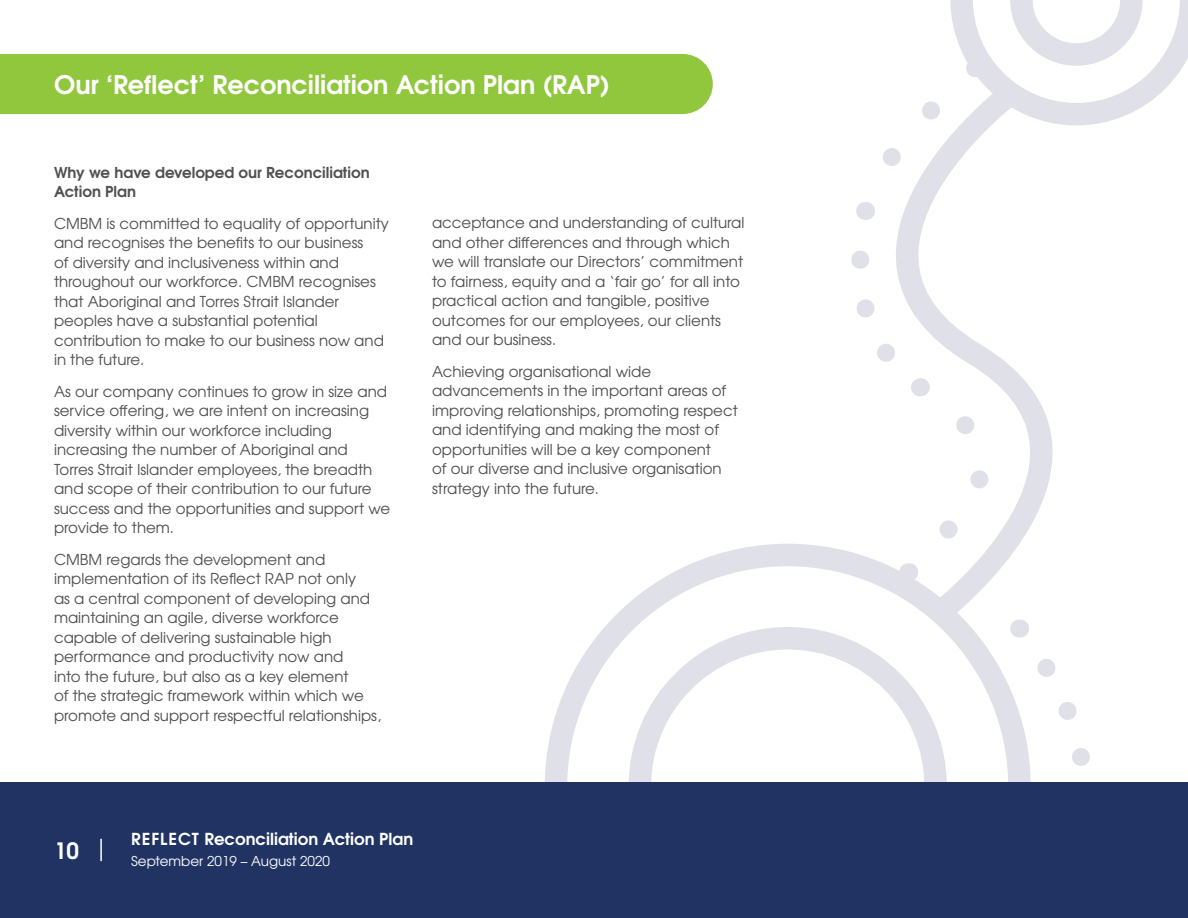
<style>
.page{position:relative;width:1188px;height:918px;background:#fff}
.page>*{position:absolute;margin:0;border:0;box-sizing:border-box;transform-origin:0 0}
.t1{font:700 25.5px "Te X Gyre Adventor";color:#fff}
.t2{font:700 22.5px "Te X Gyre Adventor";color:#fff}
.t3{font:700 16.5px "Te X Gyre Adventor";color:#fff}
.t4{font:15px/19.5px "Te X Gyre Adventor";color:#515050}
.t5{font:700 15px/19.5px "Te X Gyre Adventor";color:#515050}
.t6{font:13.5px "Te X Gyre Adventor";color:#fff}
</style>
<div class="page">
<svg style="left:1037px;top:659px;width:53px;height:107px"></svg>
<svg style="left:545px;top:544px;width:486px;height:238px"></svg>
<div style="left:0;top:782px;width:1188px;height:136px;background:#203363"></div>
<hr style="left:100px;top:839px;width:2px;height:22px;background:#fff">
<svg style="left:806px;top:220px;width:247px;height:413px"></svg>
<svg style="left:856px;top:0;width:332px;height:220px"></svg>
<svg style="left:843px;top:241px;width:150px;height:340px"></svg>
<div style="left:0;top:54px;width:713px;height:60px;background:#90c73d"></div>
<h1 class="t1" style="left:54px;top:62px;width:557px">Our ‘Reflect’ Reconciliation Action Plan (RAP)</h1>
<p class="t5" style="left:54px;top:161px;width:317px">Why we have developed our Reconciliation<br>Action Plan</p>
<p class="t4" style="left:54px;top:212px;width:336px">CMBM is committed to equality of opportunity and recognises the benefits to our business<br>of diversity and inclusiveness within and throughout our workforce. CMBM recognises that Aboriginal and Torres Strait Islander peoples have a substantial potential contribution to make to our business now and in the future.</p>
<p class="t4" style="left:54px;top:380px;width:338px">As our company continues to grow in size and service offering, we are intent on increasing diversity within our workforce including increasing the number of Aboriginal and Torres Strait Islander employees, the breadth and scope of their contribution to our future success and the opportunities and support we provide to them.</p>
<p class="t4" style="left:54px;top:548px;width:329px">CMBM regards the development and implementation of its Reflect RAP not only<br>as a central component of developing and maintaining an agile, diverse workforce capable of delivering sustainable high performance and productivity now and<br>into the future, but also as a key element<br>of the strategic framework within which we promote and support respectful relationships,</p>
<p class="t4" style="left:432px;top:212px;width:314px">acceptance and understanding of cultural and other differences and through which we will translate our Directors’ commitment to fairness, equity and a ‘fair go’ for all into practical action and tangible, positive outcomes for our employees, our clients and our business.</p>
<p class="t4" style="left:432px;top:360px;width:307px">Achieving organisational wide advancements in the important areas of improving relationships, promoting respect and identifying and making the most of opportunities will be a key component<br>of our diverse and inclusive organisation strategy into the future.</p>
<h2 class="t2" style="left:54px;top:831px;width:27px">10</h2>
<p class="t3" style="left:131px;top:824px;width:284px">REFLECT Reconciliation Action Plan</p>
<p class="t6" style="left:131px;top:851px;width:200px">September 2019 – August 2020</p>
</div>
